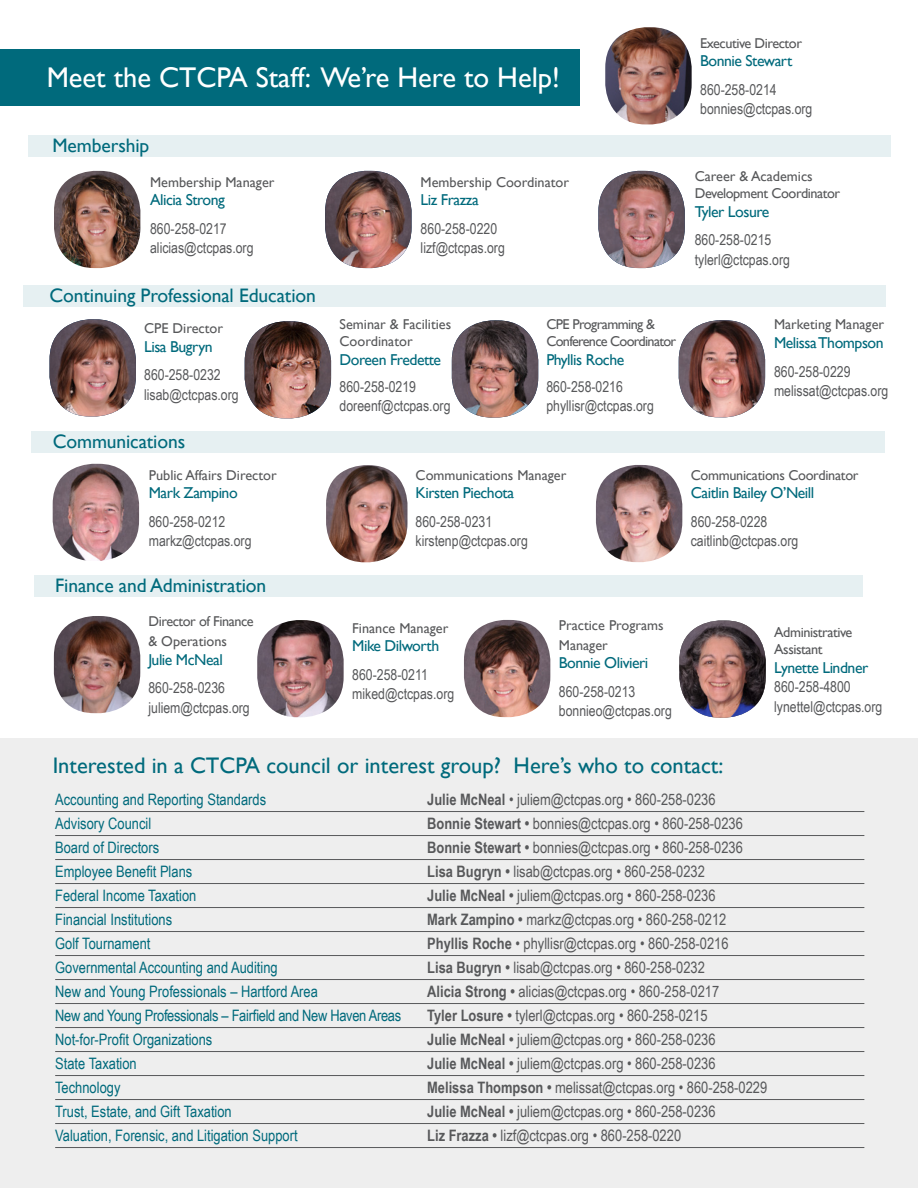
<style>
.page{position:relative;width:918px;height:1188px;background:#fff}
.page>*{position:absolute;margin:0;border:0;box-sizing:border-box;transform-origin:0 0}
.t1{font:28.5px "Gill Sans";color:#fff}
.t2{font:22.5px "Gill Sans";color:#006a7c}
.t3{font:19.5px "Gill Sans";letter-spacing:-.005em;color:#006a7c}
.t4{font:15.75px "Arial Narrow";color:#57585a}
.t5{font:15.75px "Arial Narrow";color:#006a7c}
.t6{font:15.75px "Gill Sans";letter-spacing:-.03em;color:#006a7c}
.t7{font:15.75px "Arial Narrow";letter-spacing:-.02em;color:#006a7c}
.t8{font:15px/19.5px "Arial Narrow";color:#57585a}
.t9{font:14.25px/19.8px "Gill Sans";color:#57585a}
.t10{font:14.25px/17.1px "Gill Sans";letter-spacing:-.03em;color:#57585a}
.t11{font:14.25px/17.1px "Gill Sans";letter-spacing:-.05em;color:#57585a}
.t12{font:14.25px "Gill Sans";letter-spacing:-.02em;color:#57585a}
.s1{font-weight:700}
</style>
<div class="page">
<div style="left:0;top:739px;width:918px;height:449px;background:#eee"></div>
<hr style="left:55px;top:811px;width:809px;height:1px;background:#57585a">
<hr style="left:55px;top:835px;width:809px;height:1px;background:#57585a">
<hr style="left:55px;top:859px;width:809px;height:1px;background:#57585a">
<hr style="left:55px;top:883px;width:809px;height:1px;background:#57585a">
<hr style="left:55px;top:907px;width:809px;height:1px;background:#57585a">
<hr style="left:55px;top:931px;width:809px;height:1px;background:#57585a">
<hr style="left:55px;top:955px;width:809px;height:1px;background:#57585a">
<hr style="left:55px;top:979px;width:809px;height:1px;background:#57585a">
<hr style="left:55px;top:1003px;width:809px;height:1px;background:#57585a">
<hr style="left:55px;top:1027px;width:809px;height:1px;background:#57585a">
<hr style="left:55px;top:1051px;width:809px;height:1px;background:#57585a">
<hr style="left:55px;top:1075px;width:809px;height:1px;background:#57585a">
<hr style="left:55px;top:1099px;width:809px;height:1px;background:#57585a">
<hr style="left:55px;top:1123px;width:809px;height:1px;background:#57585a">
<hr style="left:55px;top:1147px;width:809px;height:1px;background:#57585a">
<div style="left:28px;top:136px;width:863px;height:21px;background:#e6f0f2"></div>
<div style="left:23px;top:286px;width:863px;height:21px;background:#e6f0f2"></div>
<div style="left:31px;top:431px;width:853px;height:22px;background:#e6f0f2"></div>
<div style="left:34px;top:575px;width:829px;height:21px;background:#e6f0f2"></div>
<img style="left:679px;top:620px;width:87px;height:98px">
<img style="left:605px;top:27px;width:87px;height:97px">
<img style="left:464px;top:620px;width:86px;height:97px">
<img style="left:325px;top:171px;width:87px;height:97px">
<img style="left:598px;top:171px;width:87px;height:97px">
<img style="left:54px;top:171px;width:86px;height:97px">
<img style="left:50px;top:319px;width:86px;height:98px">
<img style="left:679px;top:320px;width:86px;height:97px">
<img style="left:245px;top:321px;width:86px;height:97px">
<img style="left:452px;top:320px;width:86px;height:98px">
<img style="left:53px;top:464px;width:86px;height:97px">
<img style="left:596px;top:465px;width:86px;height:97px">
<img style="left:54px;top:616px;width:86px;height:97px">
<img style="left:257px;top:620px;width:87px;height:97px">
<img style="left:326px;top:465px;width:81px;height:97px">
<div style="left:0;top:50px;width:579px;height:56px;background:#006a7c"></div>
<p class="t1" style="left:47px;top:61px;width:515px">Meet the CTCPA Staff: We’re Here to Help!</p>
<p class="t3" style="left:53px;top:134px;width:98px">Membership</p>
<p class="t9" style="left:150px;top:172px;width:126px">Membership Manager</p>
<p class="t6" style="left:150px;top:191px;width:76px">Alicia Strong</p>
<p class="t8" style="left:150px;top:218px;width:105px">860-258-0217 alicias@ctcpas.org</p>
<p class="t3" style="left:50px;top:284px;width:268px">Continuing Professional Education</p>
<p class="t9" style="left:144px;top:318px;width:80px">CPE Director</p>
<p class="t6" style="left:144px;top:337px;width:70px">Lisa Bugryn</p>
<p class="t8" style="left:144px;top:365px;width:96px">860-258-0232 lisab@ctcpas.org</p>
<p class="t3" style="left:53px;top:429px;width:134px">Communications</p>
<p class="t9" style="left:149px;top:465px;width:129px">Public Affairs Director</p>
<p class="t6" style="left:149px;top:484px;width:90px">Mark Zampino</p>
<p class="t8" style="left:149px;top:511px;width:104px">860-258-0212 markz@ctcpas.org</p>
<p class="t3" style="left:55px;top:574px;width:213px">Finance and Administration</p>
<p class="t10" style="left:148px;top:611px;width:107px;line-height:19.8px">Director of Finance &amp; Operations</p>
<p class="t6" style="left:148px;top:650px;width:76px">Julie McNeal</p>
<p class="t8" style="left:148px;top:678px;width:103px">860-258-0236 juliem@ctcpas.org</p>
<p class="t9" style="left:421px;top:172px;width:150px">Membership Coordinator</p>
<p class="t6" style="left:421px;top:191px;width:60px">Liz Frazza</p>
<p class="t8" style="left:421px;top:218px;width:86px">860-258-0220 lizf@ctcpas.org</p>
<p class="t9" style="left:340px;top:316px;width:113px;line-height:17.1px">Seminar &amp; Facilities<br>Coordinator</p>
<p class="t6" style="left:340px;top:351px;width:103px">Doreen Fredette</p>
<p class="t8" style="left:340px;top:376px;width:112px">860-258-0219 doreenf@ctcpas.org</p>
<p class="t11" style="left:546px;top:316px;width:131px">CPE Programming &amp;<br>Conference Coordinator</p>
<p class="t6" style="left:546px;top:351px;width:79px">Phyllis Roche</p>
<p class="t8" style="left:546px;top:376px;width:109px">860-258-0216 phyllisr@ctcpas.org</p>
<p class="t9" style="left:416px;top:465px;width:152px">Communications Manager</p>
<p class="t6" style="left:416px;top:484px;width:100px">Kirsten Piechota</p>
<p class="t8" style="left:416px;top:511px;width:114px">860-258-0231 kirstenp@ctcpas.org</p>
<p class="t9" style="left:352px;top:618px;width:98px">Finance Manager</p>
<p class="t6" style="left:352px;top:637px;width:89px">Mike Dilworth</p>
<p class="t8" style="left:352px;top:664px;width:104px">860-258-0211 miked@ctcpas.org</p>
<p class="t9" style="left:559px;top:615px;width:106px">Practice Programs<br>Manager</p>
<p class="t6" style="left:559px;top:654px;width:91px">Bonnie Olivieri</p>
<p class="t8" style="left:559px;top:681px;width:114px">860-258-0213 bonnieo@ctcpas.org</p>
<p class="t10" style="left:700px;top:34px;width:103px">Executive Director</p>
<p class="t6" style="left:700px;top:52px;width:94px">Bonnie Stewart</p>
<p class="t8" style="left:700px;top:79px;width:114px">860-258-0214 bonnies@ctcpas.org</p>
<p class="t10" style="left:695px;top:167px;width:147px">Career &amp; Academics<br>Development Coordinator</p>
<p class="t6" style="left:695px;top:202px;width:76px">Tyler Losure</p>
<p class="t8" style="left:695px;top:230px;width:97px">860-258-0215 tylerl@ctcpas.org</p>
<p class="t9" style="left:774px;top:314px;width:112px">Marketing Manager</p>
<p class="t6" style="left:774px;top:333px;width:111px">Melissa Thompson</p>
<p class="t8" style="left:774px;top:361px;width:116px">860-258-0229 melissat@ctcpas.org</p>
<p class="t12" style="left:691px;top:466px;width:169px">Communications Coordinator</p>
<p class="t6" style="left:691px;top:484px;width:125px">Caitlin Bailey O’Neill</p>
<p class="t8" style="left:691px;top:511px;width:109px">860-258-0228 caitlinb@ctcpas.org</p>
<p class="t10" style="left:774px;top:623px;width:80px">Administrative<br>Assistant</p>
<p class="t6" style="left:774px;top:658px;width:96px">Lynette Lindner</p>
<p class="t8" style="left:774px;top:677px;width:110px">860-258-4800 lynettel@ctcpas.org</p>
<p class="t2" style="left:53px;top:752px;width:672px">Interested in a CTCPA council or interest group? Here’s who to contact:</p>
<p class="t5" style="left:55px;top:788px;width:213px">Accounting and Reporting Standards</p>
<p class="t4" style="left:427px;top:788px;width:290px"><span class="s1">Julie McNeal</span> • juliem@ctcpas.org • 860-258-0236</p>
<p class="t5" style="left:55px;top:812px;width:98px">Advisory Council</p>
<p class="t4" style="left:427px;top:812px;width:317px"><span class="s1">Bonnie Stewart •</span> bonnies@ctcpas.org • 860-258-0236</p>
<p class="t5" style="left:55px;top:836px;width:106px">Board of Directors</p>
<p class="t4" style="left:427px;top:836px;width:317px"><span class="s1">Bonnie Stewart •</span> bonnies@ctcpas.org • 860-258-0236</p>
<p class="t5" style="left:55px;top:860px;width:139px">Employee Benefit Plans</p>
<p class="t4" style="left:427px;top:860px;width:279px"><span class="s1">Lisa Bugryn •</span> lisab@ctcpas.org • 860-258-0232</p>
<p class="t5" style="left:55px;top:884px;width:143px">Federal Income Taxation</p>
<p class="t4" style="left:427px;top:884px;width:290px"><span class="s1">Julie McNeal •</span> juliem@ctcpas.org • 860-258-0236</p>
<p class="t5" style="left:55px;top:908px;width:119px">Financial Institutions</p>
<p class="t4" style="left:427px;top:908px;width:301px"><span class="s1">Mark Zampino •</span> markz@ctcpas.org • 860-258-0212</p>
<p class="t5" style="left:55px;top:932px;width:97px">Golf Tournament</p>
<p class="t4" style="left:427px;top:932px;width:303px"><span class="s1">Phyllis Roche</span> • phyllisr@ctcpas.org • 860-258-0216</p>
<p class="t5" style="left:55px;top:956px;width:224px">Governmental Accounting and Auditing</p>
<p class="t4" style="left:427px;top:956px;width:279px"><span class="s1">Lisa Bugryn •</span> lisab@ctcpas.org • 860-258-0232</p>
<p class="t5" style="left:55px;top:980px;width:264px">New and Young Professionals – Hartford Area</p>
<p class="t4" style="left:427px;top:980px;width:294px"><span class="s1">Alicia Strong •</span> alicias@ctcpas.org • 860-258-0217</p>
<p class="t7" style="left:55px;top:1004px;width:348px">New and Young Professionals – Fairfield and New Haven Areas</p>
<p class="t4" style="left:427px;top:1004px;width:282px"><span class="s1">Tyler Losure •</span> tylerl@ctcpas.org • 860-258-0215</p>
<p class="t5" style="left:55px;top:1028px;width:159px">Not-for-Profit Organizations</p>
<p class="t4" style="left:427px;top:1028px;width:290px"><span class="s1">Julie McNeal •</span> juliem@ctcpas.org • 860-258-0236</p>
<p class="t5" style="left:55px;top:1052px;width:83px">State Taxation</p>
<p class="t4" style="left:427px;top:1052px;width:290px"><span class="s1">Julie McNeal •</span> juliem@ctcpas.org • 860-258-0236</p>
<p class="t5" style="left:55px;top:1076px;width:67px">Technology</p>
<p class="t4" style="left:427px;top:1076px;width:342px"><span class="s1">Melissa Thompson •</span> melissat@ctcpas.org • 860-258-0229</p>
<p class="t5" style="left:55px;top:1100px;width:178px">Trust, Estate, and Gift Taxation</p>
<p class="t4" style="left:427px;top:1100px;width:290px"><span class="s1">Julie McNeal •</span> juliem@ctcpas.org • 860-258-0236</p>
<p class="t5" style="left:55px;top:1124px;width:244px">Valuation, Forensic, and Litigation Support</p>
<p class="t4" style="left:427px;top:1124px;width:256px"><span class="s1">Liz Frazza •</span> lizf@ctcpas.org • 860-258-0220</p>
</div>
